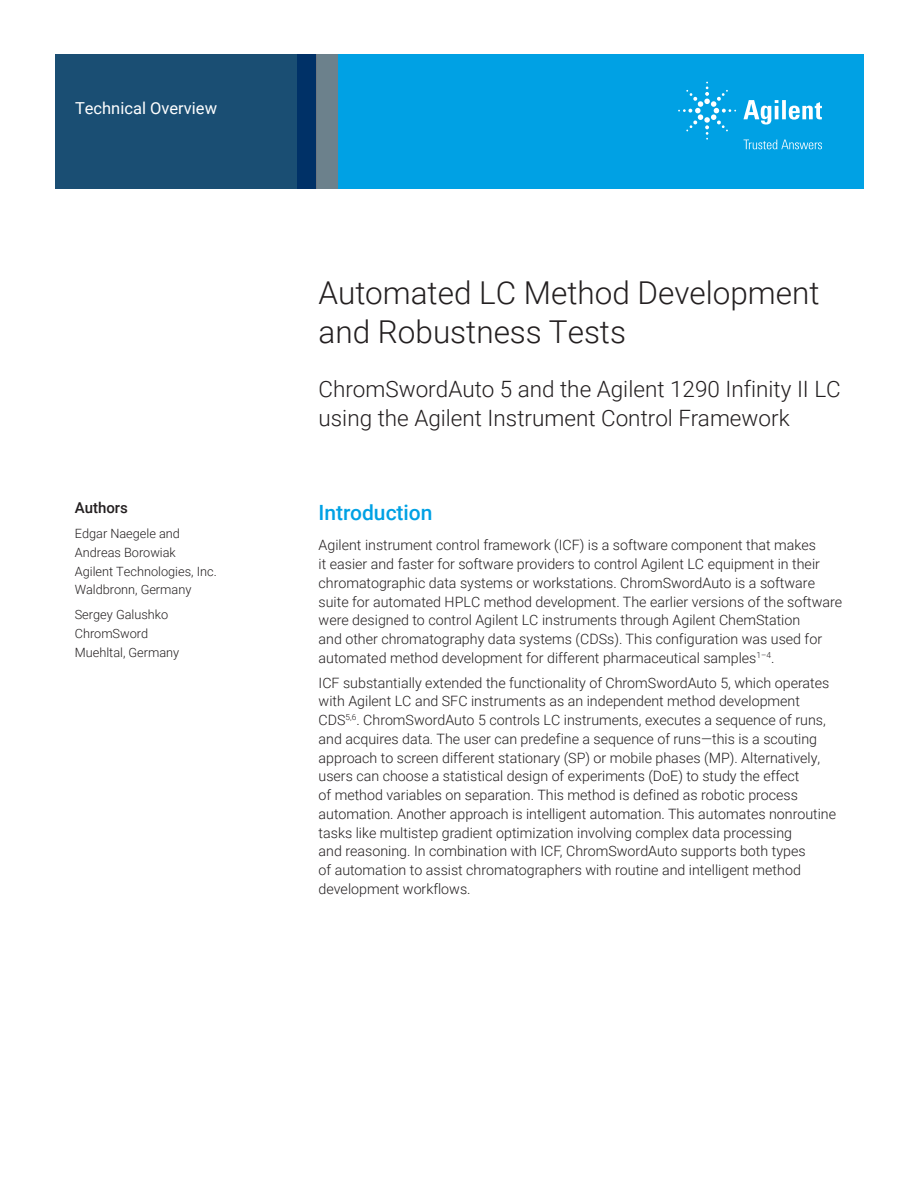
<style>
.page{position:relative;width:918px;height:1188px;background:#fff}
.page>*{position:absolute;margin:0;border:0;box-sizing:border-box;transform-origin:0 0}
.t1{font:300 31.5px/39px "Roboto";color:#231f20}
.Subtitle{font:300 22.5px/28.5px "Roboto";color:#231f20}
.Header_1{font:500 21px "Roboto";color:#00a1e4}
.Doctype{font:16.5px "Roboto";color:#fff}
.DATA_author_title{font:500 15px "Roboto";color:#231f20}
.Text{font:300 14.25px/18.8px "Roboto";color:#231f20}
.DATA_author_name___i{font:300 12.75px/18.8px "Roboto";color:#231f20}
</style>
<div class="page">
<div style="left:297px;top:54px;width:567px;height:135px;background:#00a1e4"></div>
<svg style="left:55px;top:54px;width:261px;height:135px;background:#184b72"></svg>
<div style="left:316px;top:54px;width:22px;height:135px;background:#6c818c"></div>
<svg style="left:743px;top:100px;width:79px;height:25px"></svg>
<svg style="left:678px;top:82px;width:58px;height:58px"></svg>
<svg style="left:744px;top:140px;width:78px;height:9px"></svg>
<p class="Doctype" style="left:75px;top:96px;width:144px">Technical Overview</p>
<p class="DATA_author_title" style="left:75px;top:498px;width:55px">Authors</p>
<p class="DATA_author_name___i" style="left:75px;top:524px;width:143px">Edgar Naegele and<br>Andreas Borowiak<br>Agilent Technologies, Inc.<br>Waldbronn, Germany</p>
<p class="DATA_author_name___i" style="left:75px;top:605px;width:106px">Sergey Galushko<br>ChromSword<br>Muehltal, Germany</p>
<p class="t1" style="left:319px;top:272px;width:502px">Automated LC Method Development and Robustness Tests</p>
<p class="Subtitle" style="left:319px;top:374px;width:524px">ChromSwordAuto 5 and the Agilent 1290 Infinity II LC using the Agilent Instrument Control Framework</p>
<p class="Header_1" style="left:319px;top:498px;width:116px">Introduction</p>
<p class="Text" style="left:319px;top:535px;width:525px">Agilent instrument control framework (ICF) is a software component that makes<br>it easier and faster for software providers to control Agilent LC equipment in their chromatographic data systems or workstations. ChromSwordAuto is a software suite for automated HPLC method development. The earlier versions of the software were designed to control Agilent LC instruments through Agilent ChemStation<br>and other chromatography data systems (CDSs). This configuration was used for automated method development for different pharmaceutical samples<sup>1–4</sup>.</p>
<p class="Text" style="left:319px;top:673px;width:519px">ICF substantially extended the functionality of ChromSwordAuto 5, which operates with Agilent LC and SFC instruments as an independent method development CDS<sup>5,6</sup>. ChromSwordAuto 5 controls LC instruments, executes a sequence of runs, and acquires data. The user can predefine a sequence of runs—this is a scouting approach to screen different stationary (SP) or mobile phases (MP). Alternatively, users can choose a statistical design of experiments (DoE) to study the effect<br>of method variables on separation. This method is defined as robotic process automation. Another approach is intelligent automation. This automates nonroutine tasks like multistep gradient optimization involving complex data processing<br>and reasoning. In combination with ICF, ChromSwordAuto supports both types<br>of automation to assist chromatographers with routine and intelligent method development workflows.</p>
</div>
